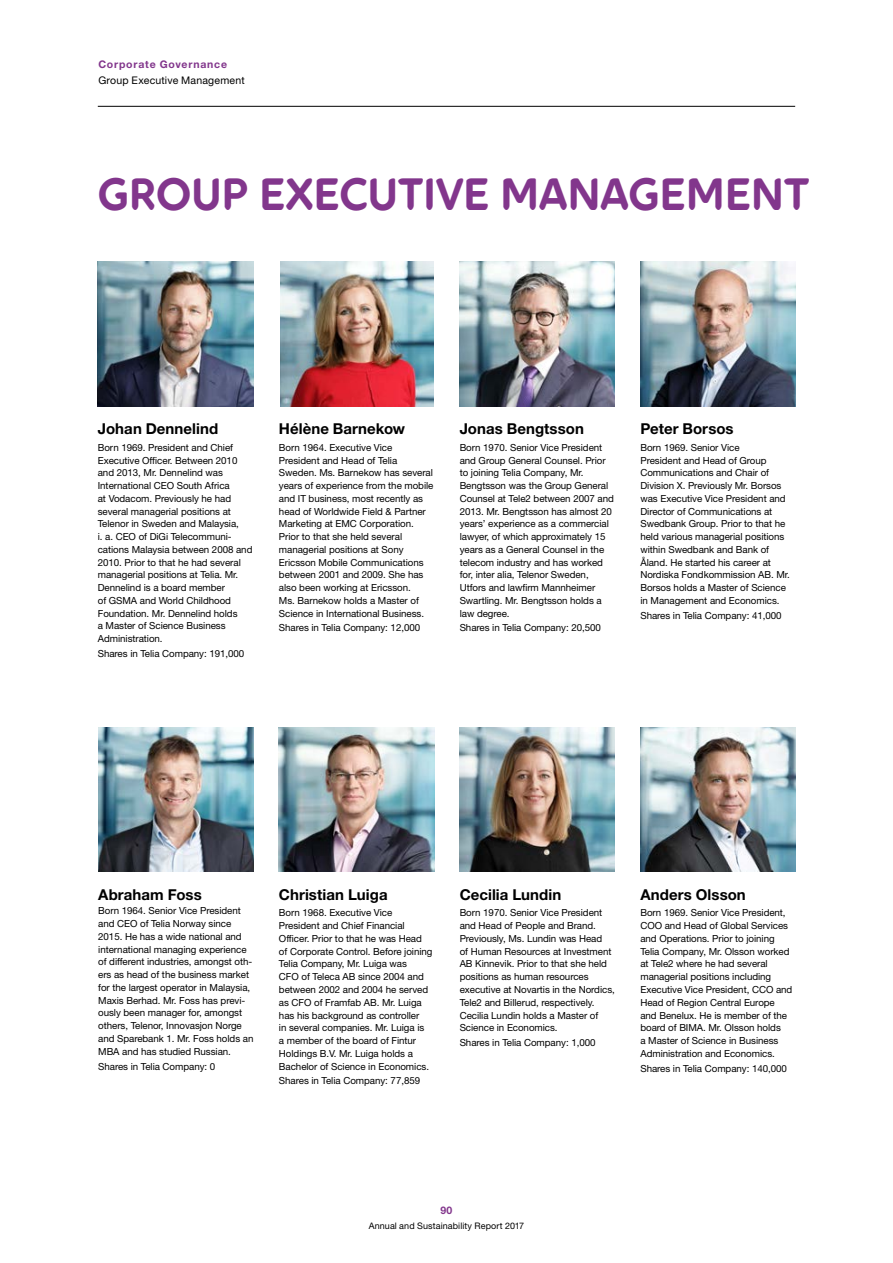
<style>
.page{position:relative;width:893px;height:1263px;background:#fff}
.page>*{position:absolute;margin:0;border:0;box-sizing:border-box;transform-origin:0 0}
.Heading{font:45px "Pebble";letter-spacing:.005em;color:#82368c}
.t1{font:700 15px "Helvetica Neue LT Std";letter-spacing:.005em;color:#000}
.t2{font:10.5px "Helvetica Neue LT Std";letter-spacing:.015em;color:#000}
.t3{font:700 10.5px "Helvetica Neue LT Std";letter-spacing:.075em;color:#82368c}
.Styrelsen{font:9.75px/12.8px "Helvetica Neue LT Std";letter-spacing:-.005em;color:#000}
.t4{font:9px "Helvetica Neue LT Std";letter-spacing:.015em;color:#000}
</style>
<div class="page">
<hr style="left:98px;top:106px;width:697px;height:1px;background:#000">
<img style="left:640px;top:261px;width:156px;height:145px">
<img style="left:280px;top:261px;width:153px;height:145px">
<img style="left:460px;top:261px;width:155px;height:145px">
<img style="left:98px;top:261px;width:155px;height:145px">
<img style="left:279px;top:727px;width:155px;height:145px">
<img style="left:460px;top:727px;width:155px;height:145px">
<img style="left:98px;top:727px;width:155px;height:145px">
<img style="left:640px;top:727px;width:156px;height:145px">
<p class="t3" style="left:98px;top:58px;width:130px">Corporate Governance</p>
<p class="t2" style="left:98px;top:74px;width:148px">Group Executive Management</p>
<p class="Heading" style="left:98px;top:166px;width:713px">GROUP EXECUTIVE MANAGEMENT</p>
<p class="t1" style="left:98px;top:420px;width:122px">Johan Dennelind</p>
<p class="Styrelsen" style="left:98px;top:441px;width:156px">Born 1969. President and Chief<br>Executive Officer. Between 2010 and 2013, Mr. Dennelind was<br>International CEO South Africa<br>at Vodacom. Previously he had several managerial positions at<br>Telenor in Sweden and Malaysia,<br>i. a. CEO of DiGi Telecommuni&shy;cations Malaysia between 2008 and<br>2010. Prior to that he had several managerial positions at Telia. Mr.<br>Dennelind is a board member<br>of GSMA and World Childhood<br>Foundation. Mr. Dennelind holds<br>a Master of Science Business<br>Administration.</p>
<p class="Styrelsen" style="left:98px;top:647px;width:148px">Shares in Telia Company: 191,000</p>
<p class="t1" style="left:279px;top:420px;width:128px">Hélène Barnekow</p>
<p class="Styrelsen" style="left:279px;top:441px;width:156px">Born 1964. Executive Vice<br>President and Head of Telia<br>Sweden. Ms. Barnekow has several years of experience from the mobile and IT business, most recently as head of Worldwide Field &amp; Partner<br>Marketing at EMC Corporation.<br>Prior to that she held several managerial positions at Sony<br>Ericsson Mobile Communications between 2001 and 2009. She has also been working at Ericsson.<br>Ms. Barnekow holds a Master of<br>Science in International Business.</p>
<p class="Styrelsen" style="left:279px;top:621px;width:143px">Shares in Telia Company: 12,000</p>
<p class="t1" style="left:460px;top:420px;width:126px">Jonas Bengtsson</p>
<p class="Styrelsen" style="left:460px;top:441px;width:156px">Born 1970. Senior Vice President and Group General Counsel. Prior to joining Telia Company, Mr.<br>Bengtsson was the Group General<br>Counsel at Tele2 between 2007 and<br>2013. Mr. Bengtsson has almost 20 years’ experience as a commercial lawyer, of which approximately 15 years as a General Counsel in the telecom industry and has worked for, inter alia, Telenor Sweden,<br>Utfors and lawfirm Mannheimer<br>Swartling. Mr. Bengtsson holds a law degree.</p>
<p class="Styrelsen" style="left:460px;top:621px;width:143px">Shares in Telia Company: 20,500</p>
<p class="t1" style="left:640px;top:420px;width:95px">Peter Borsos</p>
<p class="Styrelsen" style="left:640px;top:441px;width:151px">Born 1969. Senior Vice<br>President and Head of Group<br>Communications and Chair of<br>Division X. Previously Mr. Borsos was Executive Vice President and<br>Director of Communications at<br>Swedbank Group. Prior to that he held various managerial positions within Swedbank and Bank of<br>Åland. He started his career at<br>Nordiska Fondkommission AB. Mr.<br>Borsos holds a Master of Science in Management and Economics.</p>
<p class="Styrelsen" style="left:640px;top:609px;width:143px">Shares in Telia Company: 41,000</p>
<p class="t1" style="left:98px;top:885px;width:105px">Abraham Foss</p>
<p class="Styrelsen" style="left:98px;top:904px;width:157px">Born 1964. Senior Vice President and CEO of Telia Norway since 2015. He has a wide national and international managing experience of different industries, amongst oth&shy;ers as head of the business market for the largest operator in Malaysia, Maxis Berhad. Mr. Foss has previ&shy;ously been manager for, amongst others, Telenor, Innovasjon Norge and Sparebank 1. Mr. Foss holds an MBA and has studied Russian.</p>
<p class="Styrelsen" style="left:98px;top:1059px;width:119px">Shares in Telia Company: 0</p>
<p class="t1" style="left:279px;top:885px;width:110px">Christian Luiga</p>
<p class="Styrelsen" style="left:279px;top:906px;width:155px">Born 1968. Executive Vice<br>President and Chief Financial<br>Officer. Prior to that he was Head of Corporate Control. Before joining<br>Telia Company, Mr. Luiga was<br>CFO of Teleca AB since 2004 and between 2002 and 2004 he served as CFO of Framfab AB. Mr. Luiga has his background as controller<br>in several companies. Mr. Luiga is<br>a member of the board of Fintur<br>Holdings B.V. Mr. Luiga holds a<br>Bachelor of Science in Economics.</p>
<p class="Styrelsen" style="left:279px;top:1074px;width:143px">Shares in Telia Company: 77,859</p>
<p class="t1" style="left:460px;top:885px;width:103px">Cecilia Lundin</p>
<p class="Styrelsen" style="left:460px;top:906px;width:157px">Born 1970. Senior Vice President and Head of People and Brand.<br>Previously, Ms. Lundin was Head<br>of Human Resources at Investment<br>AB Kinnevik. Prior to that she held positions as human resources executive at Novartis in the Nordics,<br>Tele2 and Billerud, respectively.<br>Cecilia Lundin holds a Master of<br>Science in Economics.</p>
<p class="Styrelsen" style="left:460px;top:1036px;width:137px">Shares in Telia Company: 1,000</p>
<p class="t1" style="left:640px;top:885px;width:107px">Anders Olsson</p>
<p class="Styrelsen" style="left:640px;top:906px;width:153px">Born 1969. Senior Vice President,<br>COO and Head of Global Services and Operations. Prior to joining<br>Telia Company, Mr. Olsson worked at Tele2 where he had several managerial positions including<br>Executive Vice President, CCO and<br>Head of Region Central Europe and Benelux. He is member of the board of BIMA. Mr. Olsson holds<br>a Master of Science in Business<br>Administration and Economics.</p>
<p class="Styrelsen" style="left:640px;top:1062px;width:148px">Shares in Telia Company: 140,000</p>
<p class="t3" style="left:441px;top:1204px;width:13px">90</p>
<p class="t4" style="left:369px;top:1220px;width:157px">Annual and Sustainability Report 2017</p>
</div>
